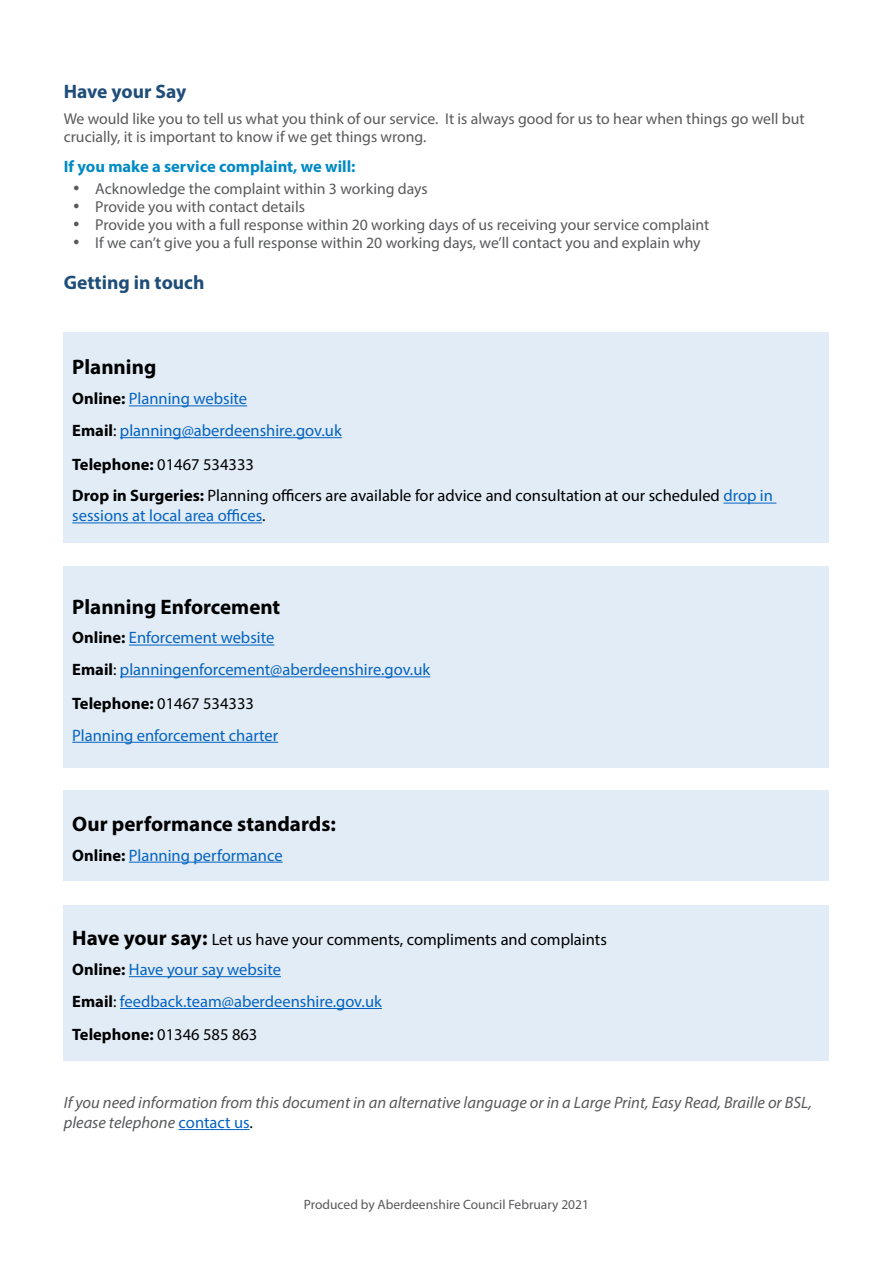
<style>
.page{position:relative;width:893px;height:1263px;background:#fff}
.page>*{position:absolute;margin:0;border:0;box-sizing:border-box;transform-origin:0 0}
.t1{font:700 21px "Myriad Pro";color:#000}
.t2{font:700 19.5px "Myriad Pro";color:#1f4e79}
.Default{font:16.5px "Myriad Pro";color:#0563c1}
.Default-2{font:16.5px/19.8px "Myriad Pro";color:#000}
.Default-3{font:italic 16.5px/19.8px "Myriad Pro";color:#58595b}
.t3{font:700 16.5px "Myriad Pro";color:#008ac5}
.t4{font:15.75px/17.9px "Myriad Pro";color:#58595b}
.t5{font:13.5px "Myriad Pro";color:#58595b}
.s1{font-weight:700;color:#000}
.s2{color:#000}
.s3{font-weight:700}
.s4{color:#0563c1}
.s5{font-weight:700;font-size:21px}
.s6{font-style:normal;color:#0563c1}
.s7{font-style:normal;color:#000}
</style>
<div class="page">
<div style="left:64px;top:333px;width:765px;height:210px;background:#e1ecf6"></div>
<hr style="left:129px;top:405px;width:118px;height:1px;background:#0563c1">
<hr style="left:120px;top:437px;width:222px;height:1px;background:#0563c1">
<hr style="left:723px;top:503px;width:53px;height:1px;background:#0563c1">
<hr style="left:72px;top:522px;width:190px;height:1px;background:#0563c1">
<div style="left:64px;top:790px;width:765px;height:91px;background:#e1ecf6"></div>
<hr style="left:129px;top:862px;width:154px;height:1px;background:#0563c1">
<div style="left:64px;top:905px;width:765px;height:156px;background:#e1ecf6"></div>
<hr style="left:129px;top:976px;width:152px;height:1px;background:#0563c1">
<hr style="left:120px;top:1008px;width:262px;height:1px;background:#0563c1">
<div style="left:64px;top:566px;width:765px;height:202px;background:#e1ecf6"></div>
<hr style="left:129px;top:645px;width:145px;height:1px;background:#0563c1">
<hr style="left:120px;top:676px;width:310px;height:1px;background:#0563c1">
<hr style="left:72px;top:742px;width:206px;height:1px;background:#0563c1">
<hr style="left:179px;top:1129px;width:70px;height:1px;background:#0563c1">
<p class="t2" style="left:64px;top:79px;width:124px">Have your Say</p>
<p class="t4" style="left:64px;top:109px;width:742px">We would like you to tell us what you think of our service. It is always good for us to hear when things go well but crucially, it is important to know if we get things wrong.</p>
<p class="t3" style="left:64px;top:155px;width:293px">If you make a service complaint, we will:</p>
<p class="t4" style="left:73px;top:179px;width:357px">• Acknowledge the complaint within 3 working days</p>
<p class="t4" style="left:73px;top:197px;width:234px">• Provide you with contact details</p>
<p class="t4" style="left:73px;top:215px;width:638px">• Provide you with a full response within 20 working days of us receiving your service complaint</p>
<p class="t4" style="left:73px;top:233px;width:629px">• If we can’t give you a full response within 20 working days, we’ll contact you and explain why</p>
<p class="t2" style="left:64px;top:270px;width:142px">Getting in touch</p>
<p class="t1" style="left:72px;top:354px;width:86px">Planning</p>
<p class="Default" style="left:72px;top:388px;width:176px"><span class="s1">Online:</span> Planning website</p>
<p class="Default" style="left:72px;top:420px;width:271px"><span class="s1">Email</span><span class="s2">:</span> planning@aberdeenshire.gov.uk</p>
<p class="Default-2" style="left:72px;top:454px;width:183px"><span class="s3">Telephone:</span> 01467 534333</p>
<p class="Default-2" style="left:72px;top:486px;width:702px"><span class="s3">Drop in Surgeries:</span> Planning officers are available for advice and consultation at our scheduled <span class="s4">drop in sessions at local area offices</span>.</p>
<p class="t1" style="left:72px;top:593px;width:210px">Planning Enforcement</p>
<p class="Default" style="left:72px;top:628px;width:204px"><span class="s1">Online:</span> Enforcement website</p>
<p class="Default" style="left:72px;top:659px;width:359px"><span class="s1">Email</span><span class="s2">:</span> planningenforcement@aberdeenshire.gov.uk</p>
<p class="Default-2" style="left:72px;top:693px;width:183px"><span class="s3">Telephone:</span> 01467 534333</p>
<p class="Default" style="left:72px;top:725px;width:207px">Planning enforcement charter</p>
<p class="t1" style="left:72px;top:810px;width:265px">Our performance standards:</p>
<p class="Default" style="left:72px;top:845px;width:212px"><span class="s1">Online:</span> Planning performance</p>
<p class="Default-2" style="left:72px;top:929px;width:536px"><span class="s5">Have your say:</span> Let us have your comments, compliments and complaints</p>
<p class="Default" style="left:72px;top:959px;width:210px"><span class="s1">Online:</span> Have your say website</p>
<p class="Default" style="left:72px;top:991px;width:311px"><span class="s1">Email</span><span class="s2">:</span> feedback.team@aberdeenshire.gov.uk</p>
<p class="Default-2" style="left:72px;top:1025px;width:187px"><span class="s3">Telephone:</span> 01346 585 863</p>
<p class="Default-3" style="left:64px;top:1092px;width:750px">If you need information from this document in an alternative language or in a Large Print, Easy Read, Braille or BSL, please telephone <span class="s6">contact us</span><span class="s7">.</span></p>
<p class="t5" style="left:304px;top:1196px;width:287px">Produced by Aberdeenshire Council February 2021</p>
</div>
